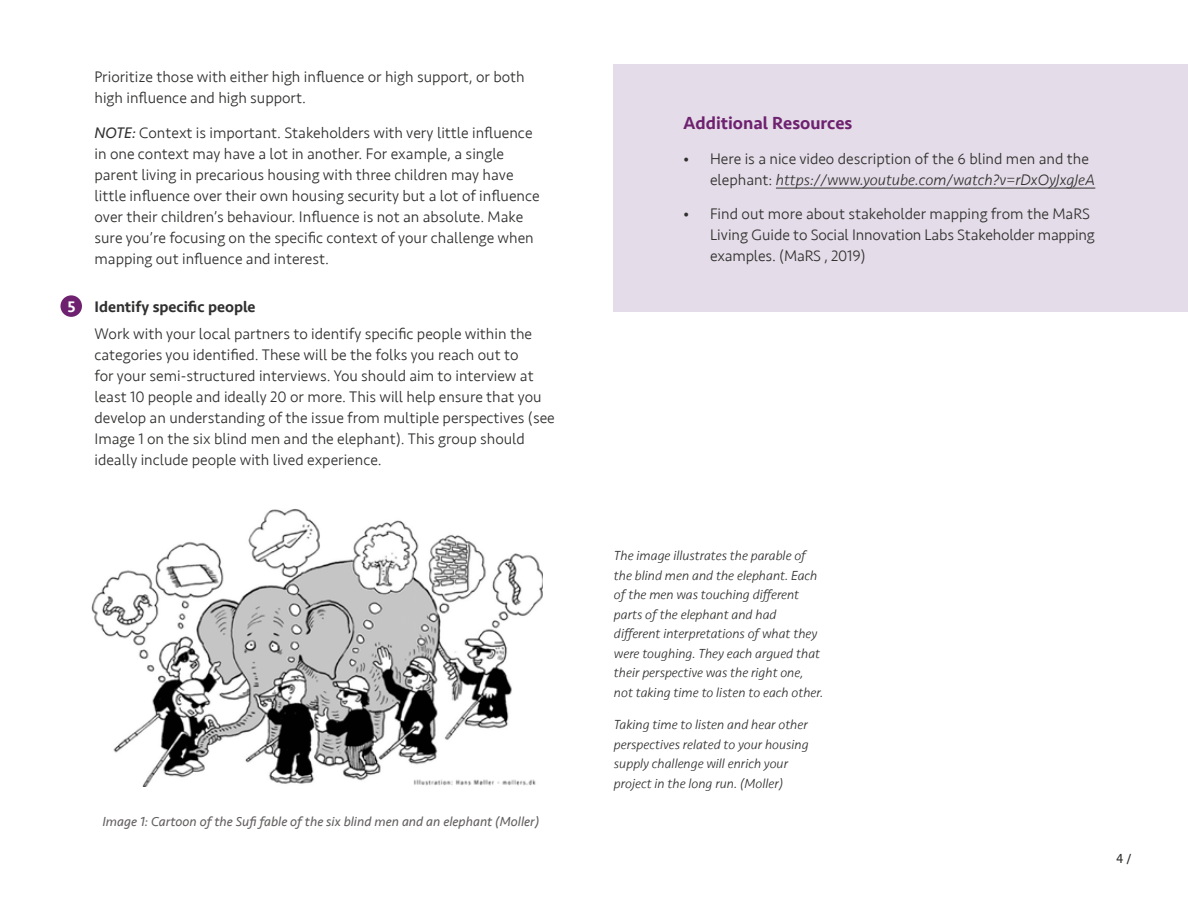
<style>
.page{position:relative;width:1188px;height:918px;background:#fff}
.page>*{position:absolute;margin:0;border:0;box-sizing:border-box;transform-origin:0 0}
.t1{font:500 18px "Seravek";color:#6e216f}
.t2{font:300 15.75px/21px "Seravek";color:#30302f}
.t3{font:italic 300 13.5px/19.5px "Seravek";color:#30302f}
.t4{font:italic 13.5px "Seravek";color:#646060}
.t5{font:13.5px "Seravek";color:#30302f}
.s1{font-weight:400;font-style:italic}
.s2{font-weight:500;color:#fff}
.s3{font-weight:500}
.s4{font-style:italic}
</style>
<div class="page">
<div style="left:60px;top:295px;width:22px;height:22px;background:#6e216f;border-radius:50%"></div>
<div style="left:613px;top:64px;width:575px;height:248px;background:#e4dce8"></div>
<img style="left:92px;top:509px;width:451px;height:277px">
<hr style="left:776px;top:188px;width:319px;height:1px;background:#30302f">
<p class="t2" style="left:94px;top:67px;width:432px">Prioritize those with either high influence or high support, or both high influence and high support.</p>
<p class="t2" style="left:94px;top:122px;width:447px"><span class="s1">NOTE:</span> Context is important. Stakeholders with very little influence in one context may have a lot in another. For example, a single parent living in precarious housing with three children may have little influence over their own housing security but a lot of influence over their children’s behaviour. Influence is not an absolute. Make sure you’re focusing on the specific context of your challenge when mapping out influence and interest.</p>
<p class="t2" style="left:94px;top:293px;width:439px;line-height:27.8px;text-indent:-27px"><span class="s2">5</span> <span class="s3">Identify specific people<br></span>Work with your local partners to identify specific people within the</p>
<p class="t2" style="left:94px;top:345px;width:462px">categories you identified. These will be the folks you reach out to<br>for your semi-structured interviews. You should aim to interview at least 10 people and ideally 20 or more. This will help ensure that you develop an understanding of the issue from multiple perspectives (see Image 1 on the six blind men and the elephant). This group should ideally include people with lived experience.</p>
<p class="t4" style="left:102px;top:811px;width:439px">Image 1: Cartoon of the Sufi fable of the six blind men and an elephant (Moller)</p>
<p class="t1" style="left:683px;top:112px;width:171px">Additional Resources</p>
<p class="t2" style="left:710px;top:148px;width:387px;text-indent:-27px">• Here is a nice video description of the 6 blind men and the elephant: <span class="s4">https://www.youtube.com/watch?v=rDxOyJxgJeA</span></p>
<p class="t2" style="left:710px;top:204px;width:386px;text-indent:-27px">• Find out more about stakeholder mapping from the MaRS<br>Living Guide to Social Innovation Labs Stakeholder mapping examples. (MaRS , 2019)</p>
<p class="t3" style="left:614px;top:546px;width:211px">The image illustrates the parable of the blind men and the elephant. Each of the men was touching different parts of the elephant and had different interpretations of what they were toughing. They each argued that their perspective was the right one, not taking time to listen to each other.</p>
<p class="t3" style="left:614px;top:715px;width:196px">Taking time to listen and hear other perspectives related to your housing supply challenge will enrich your project in the long run. (Moller)</p>
<p class="t5" style="left:1116px;top:848px;width:17px">4 /</p>
</div>
